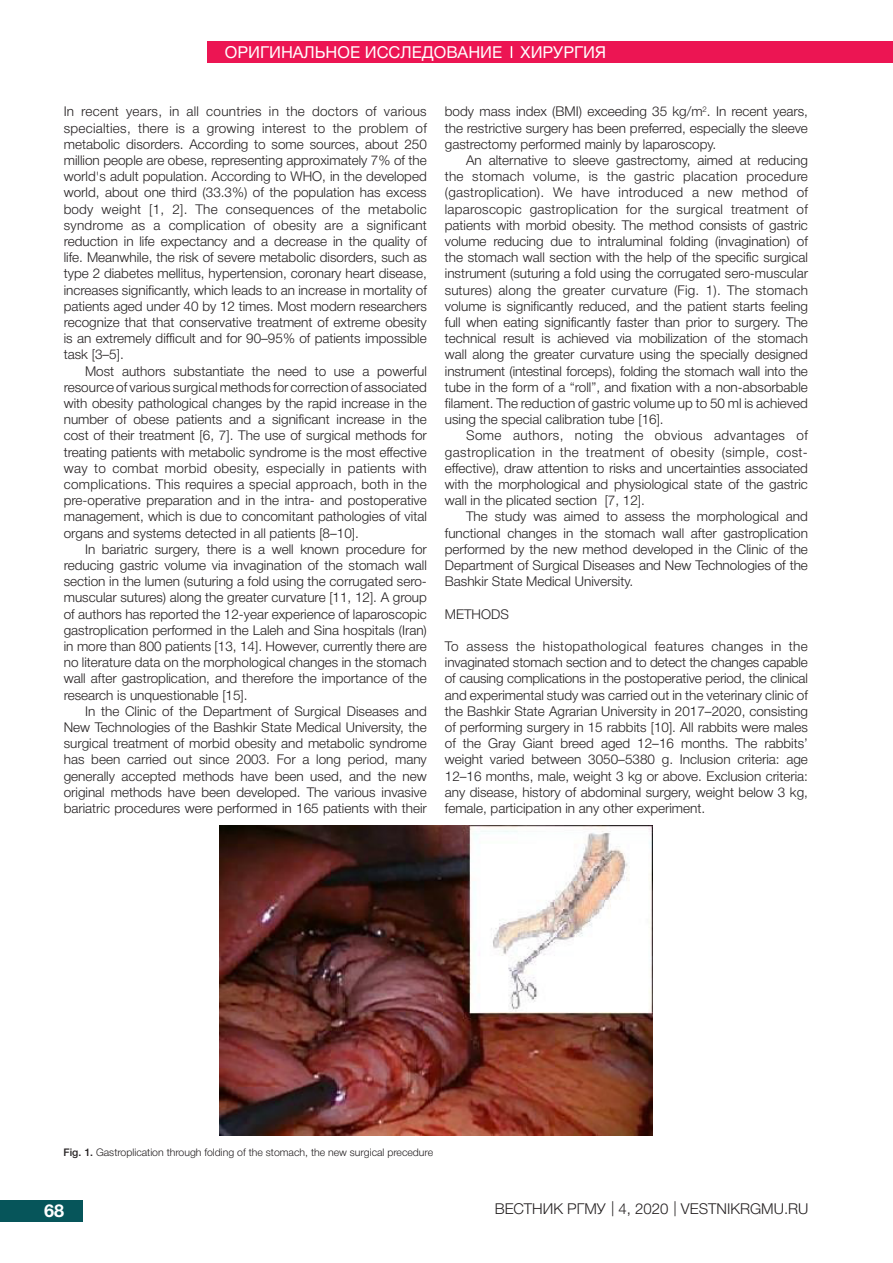
<style>
.page{position:relative;width:893px;height:1263px;background:#fff}
.page>*{position:absolute;margin:0;border:0;box-sizing:border-box;transform-origin:0 0}
.t1{font:700 18px "Helvetica Neue Cyr";color:#fff}
.t2{font:16.5px "Helvetica Neue Cyr";color:#fff}
.t3{font:300 15px "Helvetica Neue Cyr";color:#231f20}
.t4{font:300 13.5px/16.2px "Helvetica Neue Cyr";color:#231f20;text-align:justify}
.t5{font:300 10.5px "Helvetica Neue Cyr";color:#231f20}
.s1{font-weight:500}
</style>
<div class="page">
<div style="left:207px;top:41px;width:686px;height:22px;background:#ec1553"></div>
<div style="left:0;top:1200px;width:83px;height:21px;background:#06555a"></div>
<svg style="left:511px;top:46px;width:1px;height:12px"></svg>
<img style="left:219px;top:826px;width:433px;height:309px">
<p class="t2" style="left:225px;top:43px;width:383px">ОРИГИНАЛЬНОЕ ИССЛЕДОВАНИЕ ХИРУРГИЯ</p>
<p class="t4" style="left:64px;top:104px;width:365px">In recent years, in all countries in the doctors of various specialties, there is a growing interest to the problem of metabolic disorders. According to some sources, about 250 million people are obese, representing approximately 7% of the world's adult population. According to WHO, in the developed world, about one third (33.3%) of the population has excess body weight [1, 2]. The consequences of the metabolic syndrome as a complication of obesity are a significant reduction in life expectancy and a decrease in the quality of life. Meanwhile, the risk of severe metabolic disorders, such as type 2 diabetes mellitus, hypertension, coronary heart disease, increases significantly, which leads to an increase in mortality of patients aged under 40 by 12 times. Most modern researchers recognize that that conservative treatment of extreme obesity is an extremely difficult and for 90–95% of patients impossible task [3–5].</p>
<p class="t4" style="left:64px;top:363px;width:365px;text-indent:21px">Most authors substantiate the need to use a powerful resource of various surgical methods for correction of associated with obesity pathological changes by the rapid increase in the number of obese patients and a significant increase in the cost of their treatment [6, 7]. The use of surgical methods for treating patients with metabolic syndrome is the most effective way to combat morbid obesity, especially in patients with complications. This requires a special approach, both in the pre-operative preparation and in the intra- and postoperative management, which is due to concomitant pathologies of vital organs and systems detected in all patients [8–10].</p>
<p class="t4" style="left:64px;top:541px;width:365px;text-indent:21px">In bariatric surgery, there is a well known procedure for reducing gastric volume via invagination of the stomach wall section in the lumen (suturing a fold using the corrugated sero&shy;muscular sutures) along the greater curvature [11, 12]. A group of authors has reported the 12-year experience of laparoscopic gastroplication performed in the Laleh and Sina hospitals (Iran) in more than 800 patients [13, 14]. However, currently there are no literature data on the morphological changes in the stomach wall after gastroplication, and therefore the importance of the research is unquestionable [15].</p>
<p class="t4" style="left:64px;top:703px;width:365px;text-indent:21px">In the Clinic of the Department of Surgical Diseases and New Technologies of the Bashkir State Medical University, the surgical treatment of morbid obesity and metabolic syndrome has been carried out since 2003. For a long period, many generally accepted methods have been used, and the new original methods have been developed. The various invasive bariatric procedures were performed in 165 patients with their</p>
<p class="t4" style="left:445px;top:104px;width:365px">body mass index (BMI) exceeding 35 kg/m<sup>2</sup>. In recent years, the restrictive surgery has been preferred, especially the sleeve gastrectomy performed mainly by laparoscopy.</p>
<p class="t4" style="left:445px;top:152px;width:365px;text-indent:21px">An alternative to sleeve gastrectomy, aimed at reducing the stomach volume, is the gastric placation procedure (gastroplication). We have introduced a new method of laparoscopic gastroplication for the surgical treatment of patients with morbid obesity. The method consists of gastric volume reducing due to intraluminal folding (invagination) of the stomach wall section with the help of the specific surgical instrument (suturing a fold using the corrugated sero-muscular sutures) along the greater curvature (Fig. 1). The stomach volume is significantly reduced, and the patient starts feeling full when eating significantly faster than prior to surgery. The technical result is achieved via mobilization of the stomach wall along the greater curvature using the specially designed instrument (intestinal forceps), folding the stomach wall into the tube in the form of a “roll”, and fixation with a non-absorbable filament. The reduction of gastric volume up to 50 ml is achieved using the special calibration tube [16].</p>
<p class="t4" style="left:445px;top:428px;width:365px;text-indent:21px">Some authors, noting the obvious advantages of gastroplication in the treatment of obesity (simple, cost&shy;effective), draw attention to risks and uncertainties associated with the morphological and physiological state of the gastric wall in the plicated section [7, 12].</p>
<p class="t4" style="left:445px;top:509px;width:365px;text-indent:21px">The study was aimed to assess the morphological and functional changes in the stomach wall after gastroplication performed by the new method developed in the Clinic of the Department of Surgical Diseases and New Technologies of the Bashkir State Medical University.</p>
<p class="t4" style="left:445px;top:606px;width:66px">METHODS</p>
<p class="t4" style="left:445px;top:638px;width:365px">To assess the histopathological features changes in the invaginated stomach section and to detect the changes capable of causing complications in the postoperative period, the clinical and experimental study was carried out in the veterinary clinic of the Bashkir State Agrarian University in 2017–2020, consisting of performing surgery in 15 rabbits [10]. All rabbits were males of the Gray Giant breed aged 12–16 months. The rabbits’ weight varied between 3050–5380 g. Inclusion criteria: age 12–16 months, male, weight 3 kg or above. Exclusion criteria: any disease, history of abdominal surgery, weight below 3 kg, female, participation in any other experiment.</p>
<p class="t5" style="left:64px;top:1146px;width:371px"><span class="s1">Fig. 1.</span> Gastroplication through folding of the stomach, the new surgical precedure</p>
<p class="t1" style="left:44px;top:1200px;width:22px">68</p>
<p class="t3" style="left:611px;top:1199px;width:5px">|</p>
<p class="t3" style="left:674px;top:1199px;width:5px">|</p>
<p class="t3" style="left:495px;top:1200px;width:315px">ВЕСТНИК РГМУ 4, 2020 VESTNIKRGMU.RU</p>
</div>
